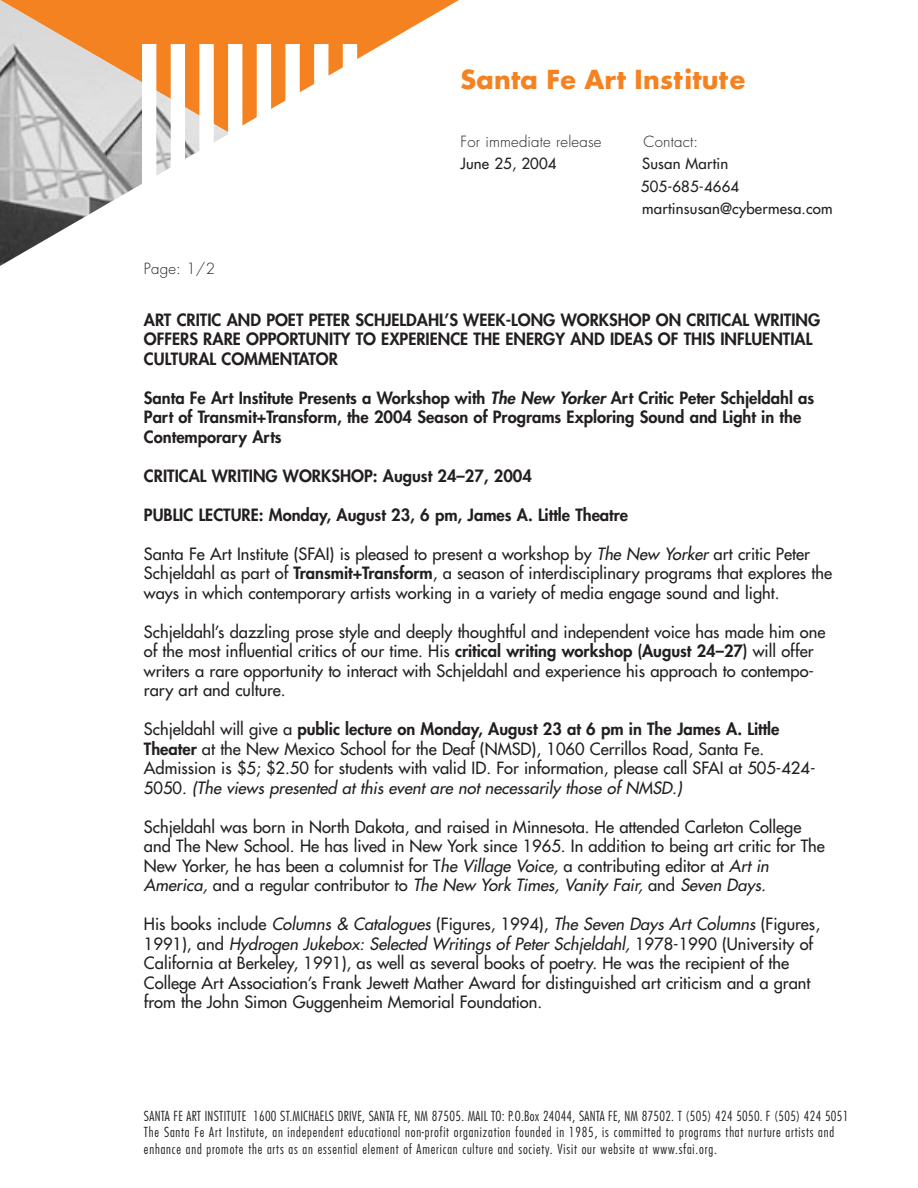
<style>
.page{position:relative;width:918px;height:1188px;background:#fff}
.page>*{position:absolute;margin:0;border:0;box-sizing:border-box;transform-origin:0 0}
.t1{font:700 25.5px "Futura";letter-spacing:.01em;color:#f58220}
.t2{font:16.5px/19.5px "Futura";color:#231f20}
.t3{font:800 16.5px/19.5px "Futura";color:#231f20}
.t4{font:15px/22.5px "Futura";letter-spacing:.01em;color:#231f20}
.t5{font:300 15px "Futura";letter-spacing:.01em;color:#231f20}
.t6{font:300 condensed 13.5px/16.5px "Futura";letter-spacing:.06em;color:#231f20}
.s1{font-style:italic}
.s2{font-weight:800}
</style>
<div class="page">
<svg style="left:230px;top:0;width:229px;height:126px"></svg>
<img style="left:0;top:0;width:230px;height:266px">
<svg style="left:171px;top:45px;width:14px;height:123px"></svg>
<svg style="left:199px;top:45px;width:15px;height:106px"></svg>
<svg style="left:228px;top:45px;width:14px;height:90px"></svg>
<svg style="left:257px;top:45px;width:14px;height:73px"></svg>
<svg style="left:285px;top:45px;width:15px;height:57px"></svg>
<svg style="left:314px;top:45px;width:14px;height:40px"></svg>
<svg style="left:343px;top:45px;width:14px;height:24px"></svg>
<svg style="left:142px;top:45px;width:14px;height:139px"></svg>
<h1 class="t1" style="left:460px;top:68px;width:286px">Santa Fe Art Institute</h1>
<p class="t5" style="left:144px;top:262px;width:73px">Page: 1/2</p>
<p class="t5" style="left:460px;top:134px;width:143px">For immediate release</p>
<p class="t5" style="left:644px;top:134px;width:56px">Contact:</p>
<p class="t4" style="left:460px;top:154px;width:98px">June 25, 2004</p>
<p class="t4" style="left:641px;top:154px;width:193px">Susan Martin<br>505-685-4664 martinsusan@cybermesa.com</p>
<p class="t3" style="left:144px;top:311px;width:678px">ART CRITIC AND POET PETER SCHJELDAHL’S WEEK-LONG WORKSHOP ON CRITICAL WRITING<br>OFFERS RARE OPPORTUNITY TO EXPERIENCE THE ENERGY AND IDEAS OF THIS INFLUENTIAL<br>CULTURAL COMMENTATOR</p>
<p class="t3" style="left:144px;top:389px;width:672px">Santa Fe Art Institute Presents a Workshop with <span class="s1">The New Yorker</span> Art Critic Peter Schjeldahl as<br>Part of Transmit+Transform, the 2004 Season of Programs Exploring Sound and Light in the<br>Contemporary Arts</p>
<p class="t3" style="left:144px;top:467px;width:390px">CRITICAL WRITING WORKSHOP: August 24–27, 2004</p>
<p class="t3" style="left:144px;top:506px;width:486px">PUBLIC LECTURE: Monday, August 23, 6 pm, James A. Little Theatre</p>
<p class="t2" style="left:144px;top:545px;width:690px">Santa Fe Art Institute (SFAI) is pleased to present a workshop by <span class="s1">The New Yorker</span> art critic Peter<br>Schjeldahl as part of <span class="s2">Transmit+Transform</span>, a season of interdisciplinary programs that explores the ways in which contemporary artists working in a variety of media engage sound and light.</p>
<p class="t2" style="left:144px;top:623px;width:683px">Schjeldahl’s dazzling prose style and deeply thoughtful and independent voice has made him one of the most influential critics of our time. His <span class="s2">critical writing workshop (August 24–27)</span> will offer writers a rare opportunity to interact with Schjeldahl and experience his approach to contempo&shy;rary art and culture.</p>
<p class="t2" style="left:144px;top:720px;width:673px">Schjeldahl will give a <span class="s2">public lecture on Monday, August 23 at 6 pm in The James A. Little Theater</span> at the New Mexico School for the Deaf (NMSD), 1060 Cerrillos Road, Santa Fe.<br>Admission is $5; $2.50 for students with valid ID. For information, please call SFAI at 505-424- 5 0 5 0 . <span class="s1">(The views presented at this event are not necessarily those of NMSD.)</span></p>
<p class="t2" style="left:144px;top:818px;width:683px">Schjeldahl was born in North Dakota, and raised in Minnesota. He attended Carleton College and The New School. He has lived in New York since 1965. In addition to being art critic for The New Yorker, he has been a columnist for T<span class="s1">he Village Voice,</span> a contributing editor at <span class="s1">Art in America,</span> a n d a re g u l a r c o n t r i b u to r to <span class="s1">The New York Times, Vanity Fair,</span> a n d <span class="s1">Seven Days.</span></p>
<p class="t2" style="left:144px;top:915px;width:678px">His books include <span class="s1">Columns &amp; Catalogues</span> (Figures, 1994), <span class="s1">The Seven Days Art Columns</span> (Figures, 1 9 9 1 ) , a n d <span class="s1">Hydrogen Jukebox: Selected Writings of Peter Schjeldahl,</span> 1 9 7 8 - 1 9 9 0 ( U n i ve rs i ty o f California at Berkeley, 1991), as well as several books of poetry. He was the recipient of the College Art Association’s Frank Jewett Mather Award for distinguished art criticism and a grant from the John Simon Guggenheim Memorial Foundation.</p>
<p class="t6" style="left:144px;top:1108px;width:706px">SANTA FE ART INSTITUTE 1600 ST.MICHAELS DRIVE, SANTA FE, NM 87505. MAIL TO: P.O.Box 24044, SANTA FE, NM 87502. T (505) 424 5050. F (505) 424 5051<br>The Santa Fe Art Institute, an independent educational non-profit organization founded in 1985, is committed to programs that nurture artists and enhance and promote the arts as an essential element of American culture and society. Visit our website at www.sfai.org.</p>
</div>
